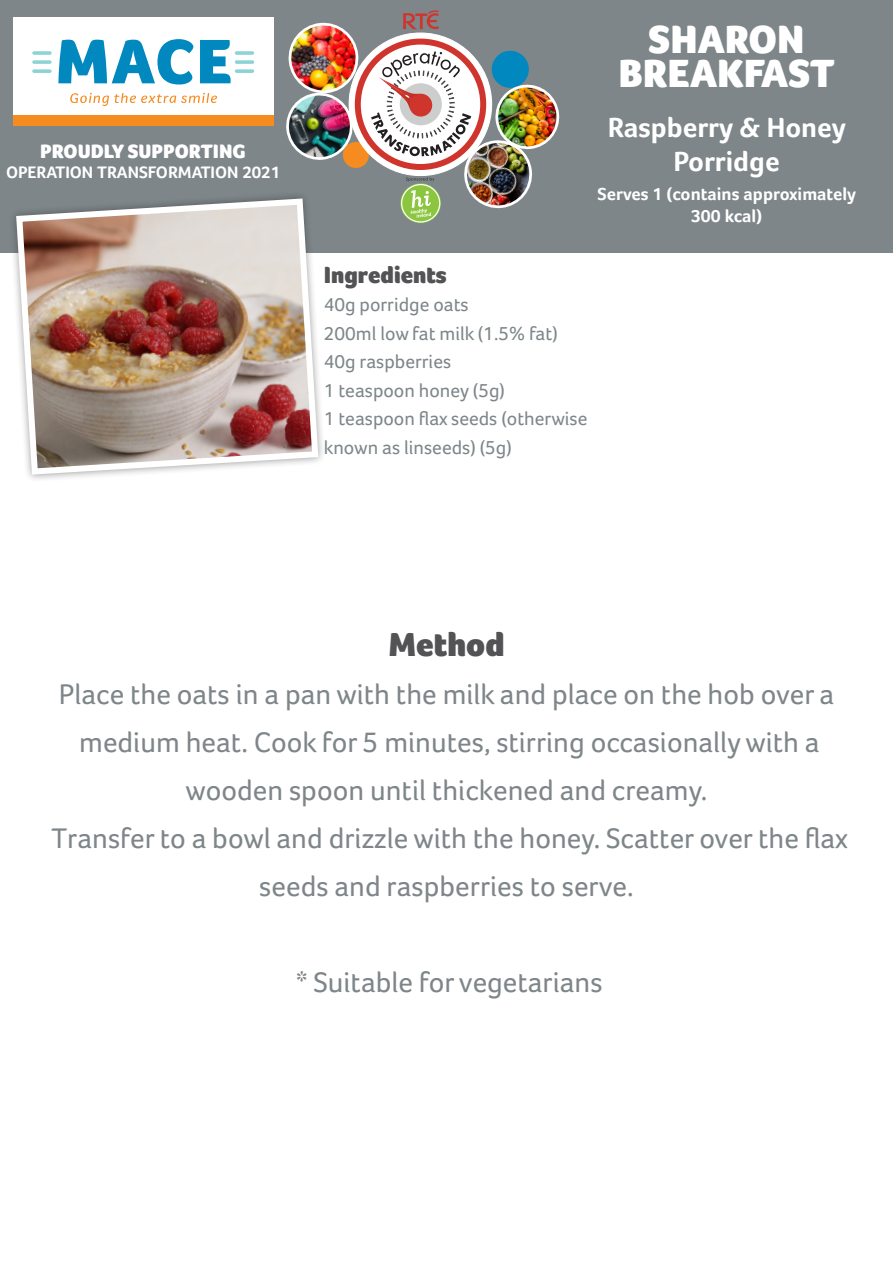
<style>
.page{position:relative;width:893px;height:1263px;background:#fff}
.page>*{position:absolute;margin:0;border:0;box-sizing:border-box;transform-origin:0 0}
.t1{font:900 40.5px/34.5px "Foco";color:#fff;text-align:center}
.t2{font:900 34.05px "Foco";color:#535355}
.t3{font:29.25px/48px "Foco";color:#7e8689;text-align:center}
.t4{font:700 28.5px "Foco";color:#fff}
.t5{font:900 24px "Foco";color:#535355}
.t6{font:900 19.95px "Foco";color:#fff}
.t7{font:19.5px/28.5px "Foco";color:#7e8689}
.t8{font:700 18px "Foco";color:#fff}
.t9{font:700 17.1px "Foco";color:#fff}
</style>
<div class="page">
<div style="left:0;top:0;width:893px;height:253px;background:#7e8689"></div>
<div style="left:343px;top:142px;width:26px;height:26px;background:#f68b1f;border-radius:50%"></div>
<div style="left:13px;top:18px;width:260px;height:107px;background:#fff"></div>
<div style="left:13px;top:115px;width:260px;height:10px;background:#f68b1f"></div>
<svg style="left:200px;top:40px;width:31px;height:43px"></svg>
<svg style="left:58px;top:39px;width:135px;height:46px"></svg>
<svg style="left:235px;top:51px;width:19px;height:4px"></svg>
<svg style="left:235px;top:60px;width:19px;height:4px"></svg>
<svg style="left:235px;top:69px;width:19px;height:4px"></svg>
<svg style="left:32px;top:51px;width:20px;height:4px"></svg>
<svg style="left:32px;top:60px;width:20px;height:4px"></svg>
<svg style="left:32px;top:69px;width:20px;height:4px"></svg>
<svg style="left:70px;top:93px;width:147px;height:13px"></svg>
<img style="left:286px;top:22px;width:73px;height:139px">
<svg style="left:349px;top:33px;width:143px;height:143px"></svg>
<svg style="left:358px;top:42px;width:125px;height:124px"></svg>
<svg style="left:403px;top:10px;width:36px;height:19px"></svg>
<div style="left:355px;top:39px;width:131px;height:131px;border:6px solid #cf352d;border-radius:50%"></div>
<img style="left:371px;top:51px;width:188px;height:172px">
<div style="left:8px;top:191px;width:318px;height:291px;background:#231f20;opacity:.45"></div>
<img style="left:13px;top:195px;width:309px;height:283px">
<p class="t6" style="left:40px;top:139px;width:207px">PROUDLY SUPPORTING</p>
<p class="t9" style="left:6px;top:162px;width:276px">OPERATION TRANSFORMATION 2021</p>
<p class="t1" style="left:618px;top:22px;width:218px">SHARON<br>BREAKFAST</p>
<p class="t4" style="left:608px;top:111px;width:240px">Raspberry &amp; Honey</p>
<p class="t4" style="left:674px;top:145px;width:108px">Porridge</p>
<p class="t8" style="left:598px;top:184px;width:260px">Serves 1 (contains approximately</p>
<p class="t8" style="left:691px;top:205px;width:73px">300 kcal)</p>
<p class="t5" style="left:324px;top:261px;width:125px">Ingredients</p>
<p class="t7" style="left:324px;top:290px;width:147px">40g porridge oats</p>
<p class="t7" style="left:324px;top:319px;width:236px">200ml low fat milk (1.5% fat)</p>
<p class="t7" style="left:324px;top:347px;width:129px">40g raspberries</p>
<p class="t7" style="left:324px;top:376px;width:183px">1 teaspoon honey (5g)</p>
<p class="t7" style="left:324px;top:404px;width:265px">1 teaspoon flax seeds (otherwise known as linseeds) (5g)</p>
<p class="t2" style="left:388px;top:624px;width:118px">Method</p>
<p class="t3" style="left:59px;top:669px;width:777px">Place the oats in a pan with the milk and place on the hob over a</p>
<p class="t3" style="left:79px;top:717px;width:742px">medium heat. Cook for 5 minutes, stirring occasionally with a</p>
<p class="t3" style="left:185px;top:765px;width:523px">wooden spoon until thickened and creamy.</p>
<p class="t3" style="left:51px;top:813px;width:798px">Transfer to a bowl and drizzle with the honey. Scatter over the flax seeds and raspberries to serve.</p>
<p class="t3" style="left:296px;top:957px;width:308px">* Suitable for vegetarians</p>
</div>
